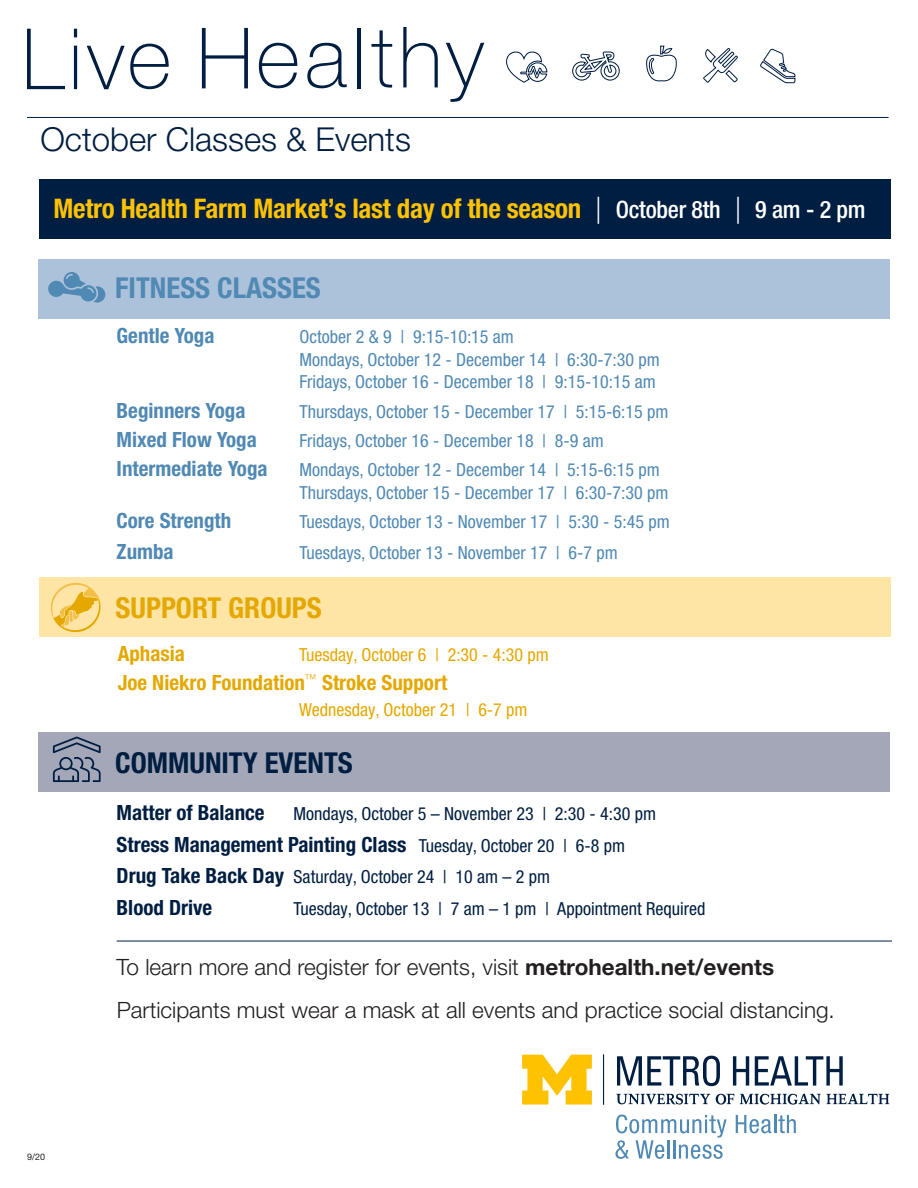
<style>
.page{position:relative;width:918px;height:1188px;background:#fff}
.page>*{position:absolute;margin:0;border:0;box-sizing:border-box;transform-origin:0 0}
.t1{font:300 33px "Helvetica Neue LT Pro";color:#001e41}
.t2{font:700 condensed 28.8px "Helvetica Neue LT Pro";color:#001e41}
.t3{font:700 condensed 28.8px "Helvetica Neue LT Pro";color:#5089b4}
.t4{font:700 condensed 28.8px "Helvetica Neue LT Pro";color:#e5a800}
.t5{font:700 condensed 27px "Helvetica Neue LT Pro";letter-spacing:-.01em;color:#fec200}
.t6{font:300 22.5px "Helvetica Neue LT Pro";color:#231f20}
.t7{font:700 condensed 21px "Helvetica Neue LT Pro";color:#001e41}
.t8{font:700 condensed 21px "Helvetica Neue LT Pro";color:#5089b4}
.t9{font:700 condensed 21px "Helvetica Neue LT Pro";color:#e5a800}
.t10{font:condensed 18px/22.5px "Helvetica Neue LT Pro";color:#5089b4}
.t11{font:condensed 18px "Helvetica Neue LT Pro";color:#001e41}
.t12{font:condensed 18px "Helvetica Neue LT Pro";color:#e5a800}
.t13{font:9px "Helvetica Neue LT Pro";color:#231f20}
.s1{font-weight:300;font-stretch:normal;color:#fff}
.s2{font-weight:500;font-size:24px;color:#fff}
.s3{font-weight:400;font-size:18px}
.s4{font-weight:700;font-size:21px}
.s5{font-weight:700}
</style>
<div class="page">
<div style="left:39px;top:179px;width:851px;height:60px;background:#001e41"></div>
<div style="left:40px;top:578px;width:851px;height:59px;background:#ffe5a5"></div>
<svg style="left:202px;top:28px;width:46px;height:60px"></svg>
<svg style="left:27px;top:29px;width:38px;height:60px"></svg>
<svg style="left:87px;top:44px;width:82px;height:45px"></svg>
<svg style="left:307px;top:43px;width:40px;height:45px"></svg>
<hr style="left:357px;top:28px;width:3px;height:61px;background:#001e41">
<svg style="left:371px;top:30px;width:21px;height:58px"></svg>
<svg style="left:403px;top:27px;width:35px;height:60px"></svg>
<svg style="left:446px;top:43px;width:38px;height:59px"></svg>
<svg style="left:259px;top:43px;width:39px;height:45px"></svg>
<hr style="left:74px;top:46px;width:3px;height:43px;background:#001e41">
<svg style="left:74px;top:29px;width:3px;height:8px"></svg>
<svg style="left:572px;top:51px;width:48px;height:30px"></svg>
<svg style="left:646px;top:45px;width:31px;height:37px"></svg>
<svg style="left:760px;top:48px;width:36px;height:36px"></svg>
<svg style="left:703px;top:48px;width:35px;height:35px"></svg>
<svg style="left:506px;top:51px;width:42px;height:32px"></svg>
<hr style="left:27px;top:117px;width:862px;height:1px;background:#001e41">
<svg style="left:617px;top:1056px;width:103px;height:30px"></svg>
<svg style="left:733px;top:1056px;width:16px;height:30px"></svg>
<svg style="left:755px;top:1056px;width:88px;height:30px"></svg>
<svg style="left:616px;top:1094px;width:94px;height:11px"></svg>
<svg style="left:716px;top:1094px;width:18px;height:11px"></svg>
<svg style="left:740px;top:1093px;width:149px;height:12px"></svg>
<svg style="left:522px;top:1055px;width:70px;height:50px"></svg>
<hr style="left:603px;top:1055px;width:1px;height:50px;background:#001e41">
<svg style="left:736px;top:1115px;width:60px;height:18px"></svg>
<svg style="left:615px;top:1115px;width:112px;height:44px"></svg>
<hr style="left:117px;top:941px;width:775px;height:1px;background:#001e41">
<div style="left:39px;top:732px;width:851px;height:60px;background:#a3a7b8"></div>
<svg style="left:51px;top:583px;width:50px;height:49px"></svg>
<div style="left:39px;top:259px;width:851px;height:60px;background:#acc2da"></div>
<svg style="left:48px;top:272px;width:58px;height:31px"></svg>
<svg style="left:53px;top:737px;width:48px;height:45px"></svg>
<p class="t1" style="left:40px;top:119px;width:372px">October Classes &amp; Events</p>
<p class="t5" style="left:53px;top:192px;width:814px">Metro Health Farm Market’s last day of the season <span class="s1">|</span> <span class="s2">October 8th</span> <span class="s1">|</span> <span class="s2">9 am - 2 pm</span></p>
<p class="t3" style="left:115px;top:271px;width:207px">FITNESS CLASSES</p>
<p class="t8" style="left:117px;top:323px;width:99px">Gentle Yoga</p>
<p class="t10" style="left:300px;top:326px;width:362px">October 2 &amp; 9 | 9:15-10:15 am<br>Mondays, October 12 - December 14 | 6:30-7:30 pm</p>
<p class="t10" style="left:300px;top:371px;width:358px">Fridays, October 16 - December 18 | 9:15-10:15 am</p>
<p class="t8" style="left:117px;top:398px;width:130px">Beginners Yoga</p>
<p class="t10" style="left:300px;top:400px;width:370px">Thursdays, October 15 - December 17 | 5:15-6:15 pm</p>
<p class="t8" style="left:117px;top:427px;width:142px">Mixed Flow Yoga</p>
<p class="t10" style="left:300px;top:429px;width:306px">Fridays, October 16 - December 18 | 8-9 am</p>
<p class="t8" style="left:117px;top:456px;width:153px">Intermediate Yoga</p>
<p class="t10" style="left:300px;top:458px;width:362px">Mondays, October 12 - December 14 | 5:15-6:15 pm</p>
<p class="t10" style="left:300px;top:481px;width:370px">Thursdays, October 15 - December 17 | 6:30-7:30 pm</p>
<p class="t8" style="left:117px;top:508px;width:116px">Core Strength</p>
<p class="t10" style="left:300px;top:510px;width:372px">Tuesdays, October 13 - November 17 | 5:30 - 5:45 pm</p>
<p class="t8" style="left:117px;top:539px;width:59px">Zumba</p>
<p class="t10" style="left:300px;top:541px;width:320px">Tuesdays, October 13 - November 17 | 6-7 pm</p>
<p class="t4" style="left:116px;top:590px;width:208px">SUPPORT GROUPS</p>
<p class="t9" style="left:118px;top:641px;width:69px">Aphasia</p>
<p class="t12" style="left:299px;top:644px;width:251px">Tuesday, October 6 | 2:30 - 4:30 pm</p>
<p class="t9" style="left:118px;top:670px;width:331px">Joe Niekro Foundation<sup>™</sup> Stroke Support</p>
<p class="t12" style="left:299px;top:699px;width:230px">Wednesday, October 21 | 6-7 pm</p>
<p class="t2" style="left:115px;top:745px;width:239px">COMMUNITY EVENTS</p>
<p class="t7" style="left:117px;top:800px;width:150px">Matter of Balance</p>
<p class="t11" style="left:294px;top:803px;width:364px">Mondays, October 5 – November 23 | 2:30 - 4:30 pm</p>
<p class="t7" style="left:117px;top:832px;width:510px">Stress Management Painting Class <span class="s3">Tuesday, October 20 | 6-8 pm</span></p>
<p class="t11" style="left:117px;top:866px;width:435px"><span class="s4">Drug Take Back Day</span> Saturday, October 24 | 10 am – 2 pm</p>
<p class="t7" style="left:117px;top:895px;width:97px">Blood Drive</p>
<p class="t11" style="left:294px;top:898px;width:413px">Tuesday, October 13 | 7 am – 1 pm | Appointment Required</p>
<p class="t6" style="left:117px;top:953px;width:659px">To learn more and register for events, visit <span class="s5">metrohealth.net/events</span></p>
<p class="t13" style="left:27px;top:1151px;width:20px">9/20</p>
<p class="t6" style="left:117px;top:997px;width:720px">Participants must wear a mask at all events and practice social distancing.</p>
</div>
